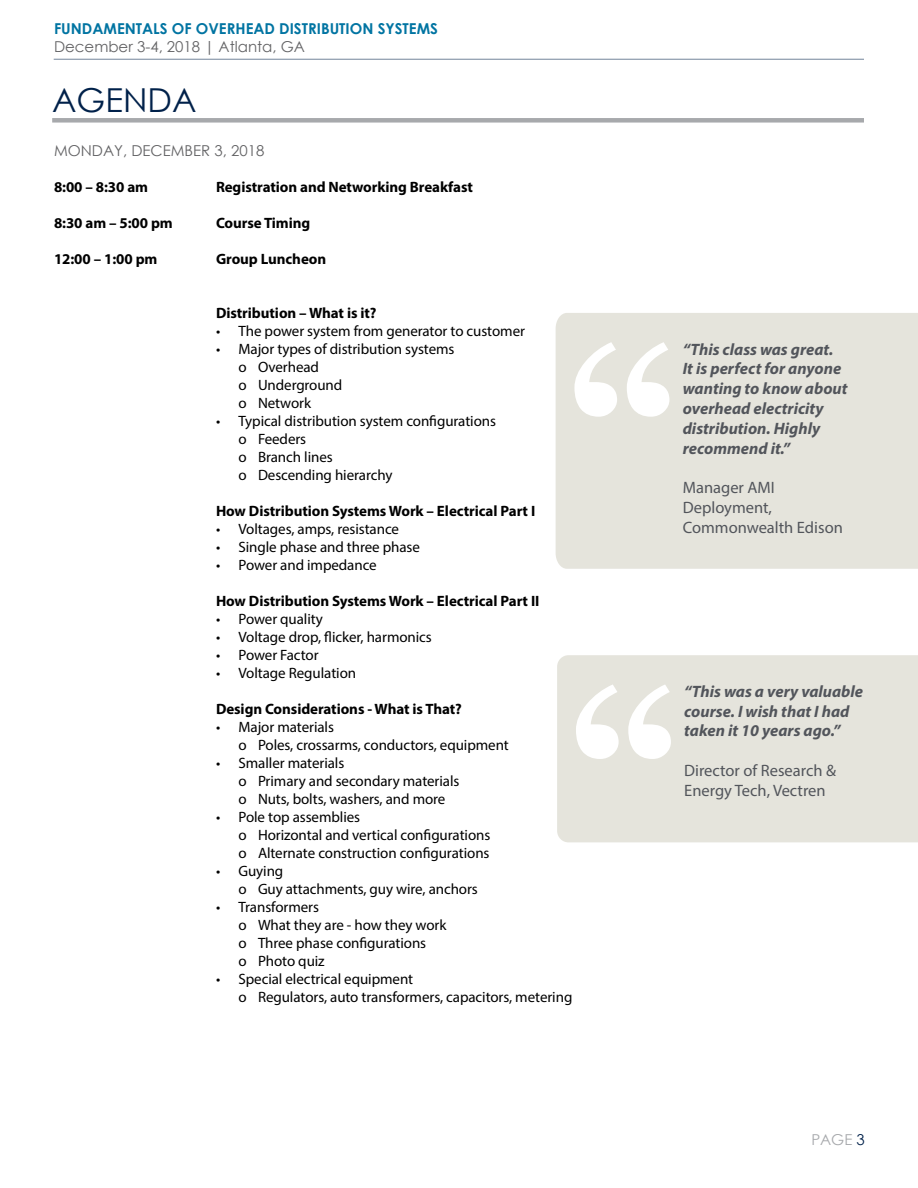
<style>
.page{position:relative;width:918px;height:1188px;background:#fff}
.page>*{position:absolute;margin:0;border:0;box-sizing:border-box;transform-origin:0 0}
.t1{font:33px "Century Gothic";color:#00214a}
.t2{font:italic 700 16.5px/19.8px "Myriad Pro";color:#52555b}
.t3{font:16.5px/19.8px "Myriad Pro";color:#52555b}
.t4{font:15px/18px "Myriad Pro";letter-spacing:-.005em;color:#000}
.t5{font:700 15px "Myriad Pro";letter-spacing:-.005em;color:#000}
.t6{font:15px "Century Gothic";color:#636365}
.t7{font:700 15px "Century Gothic";color:#0074a2}
.t8{font:15px "Century Gothic";color:#a7a9ac}
.s1{color:#00214a}
</style>
<div class="page">
<hr style="left:54px;top:59px;width:810px;height:1px;background:#00214a">
<div style="left:52px;top:118px;width:812px;height:5px;background:#a7a9ac"></div>
<div style="left:556px;top:313px;width:362px;height:256px;background:#e5e4dc"></div>
<svg style="left:574px;top:342px;width:95px;height:75px"></svg>
<div style="left:557px;top:655px;width:361px;height:187px;background:#e5e4dc"></div>
<svg style="left:576px;top:684px;width:95px;height:75px"></svg>
<p class="t7" style="left:54px;top:17px;width:386px">FUNDAMENTALS OF OVERHEAD DISTRIBUTION SYSTEMS</p>
<p class="t6" style="left:54px;top:36px;width:253px">December 3-4, 2018 | Atlanta, GA</p>
<h1 class="t1" style="left:52px;top:77px;width:146px">AGENDA</h1>
<p class="t6" style="left:54px;top:140px;width:212px">MONDAY, DECEMBER 3, 2018</p>
<p class="t5" style="left:54px;top:178px;width:96px">8:00 – 8:30 am</p>
<p class="t5" style="left:216px;top:178px;width:259px">Registration and Networking Breakfast</p>
<p class="t5" style="left:54px;top:214px;width:120px">8:30 am – 5:00 pm</p>
<p class="t5" style="left:216px;top:214px;width:96px">Course Timing</p>
<p class="t5" style="left:54px;top:250px;width:105px">12:00 – 1:00 pm</p>
<p class="t5" style="left:216px;top:250px;width:112px">Group Luncheon</p>
<p class="t5" style="left:216px;top:304px;width:162px">Distribution – What is it?</p>
<p class="t4" style="left:216px;top:322px;width:311px">• The power system from generator to customer</p>
<p class="t4" style="left:238px;top:340px;width:217px;text-indent:-22px">• Major types of distribution systems o Overhead<br>o Underground<br>o Network</p>
<p class="t4" style="left:238px;top:412px;width:259px;text-indent:-22px">• Typical distribution system configurations o Feeders<br>o Branch lines<br>o Descending hierarchy</p>
<p class="t5" style="left:216px;top:502px;width:321px">How Distribution Systems Work – Electrical Part I</p>
<p class="t4" style="left:216px;top:520px;width:185px">• Voltages, amps, resistance</p>
<p class="t4" style="left:216px;top:538px;width:206px">• Single phase and three phase</p>
<p class="t4" style="left:216px;top:556px;width:162px">• Power and impedance</p>
<p class="t5" style="left:216px;top:592px;width:325px">How Distribution Systems Work – Electrical Part II</p>
<p class="t4" style="left:216px;top:610px;width:108px">• Power quality</p>
<p class="t4" style="left:216px;top:628px;width:217px">• Voltage drop, flicker, harmonics</p>
<p class="t4" style="left:216px;top:646px;width:104px">• Power Factor</p>
<p class="t4" style="left:216px;top:664px;width:142px">• Voltage Regulation</p>
<p class="t5" style="left:216px;top:700px;width:247px">Design Considerations - What is That?</p>
<p class="t4" style="left:238px;top:718px;width:272px;text-indent:-22px">• Major materials<br>o Poles, crossarms, conductors, equipment</p>
<p class="t4" style="left:238px;top:754px;width:223px;text-indent:-22px">• Smaller materials<br>o Primary and secondary materials o Nuts, bolts, washers, and more</p>
<p class="t4" style="left:238px;top:808px;width:253px;text-indent:-22px">• Pole top assemblies<br>o Horizontal and vertical configurations o Alternate construction configurations</p>
<p class="t4" style="left:238px;top:862px;width:241px;text-indent:-22px">• Guying<br>o Guy attachments, guy wire, anchors</p>
<p class="t4" style="left:238px;top:898px;width:210px;text-indent:-22px">• Transformers<br>o What they are - how they work o Three phase configurations<br>o Photo quiz</p>
<p class="t4" style="left:238px;top:970px;width:335px;text-indent:-22px">• Special electrical equipment<br>o Regulators, auto transformers, capacitors, metering</p>
<p class="t2" style="left:683px;top:339px;width:166px">“This class was great.<br>It is perfect for anyone wanting to know about overhead electricity distribution. Highly recommend it.”</p>
<p class="t3" style="left:683px;top:477px;width:162px">Manager AMI<br>Deployment,<br>Commonwealth Edison</p>
<p class="t2" style="left:684px;top:681px;width:180px">“This was a very valuable course. I wish that I had taken it 10 years ago.”</p>
<p class="t3" style="left:684px;top:760px;width:153px">Director of Research &amp;<br>Energy Tech, Vectren</p>
<p class="t8" style="left:811px;top:1129px;width:55px">PAGE <span class="s1">3</span></p>
</div>
